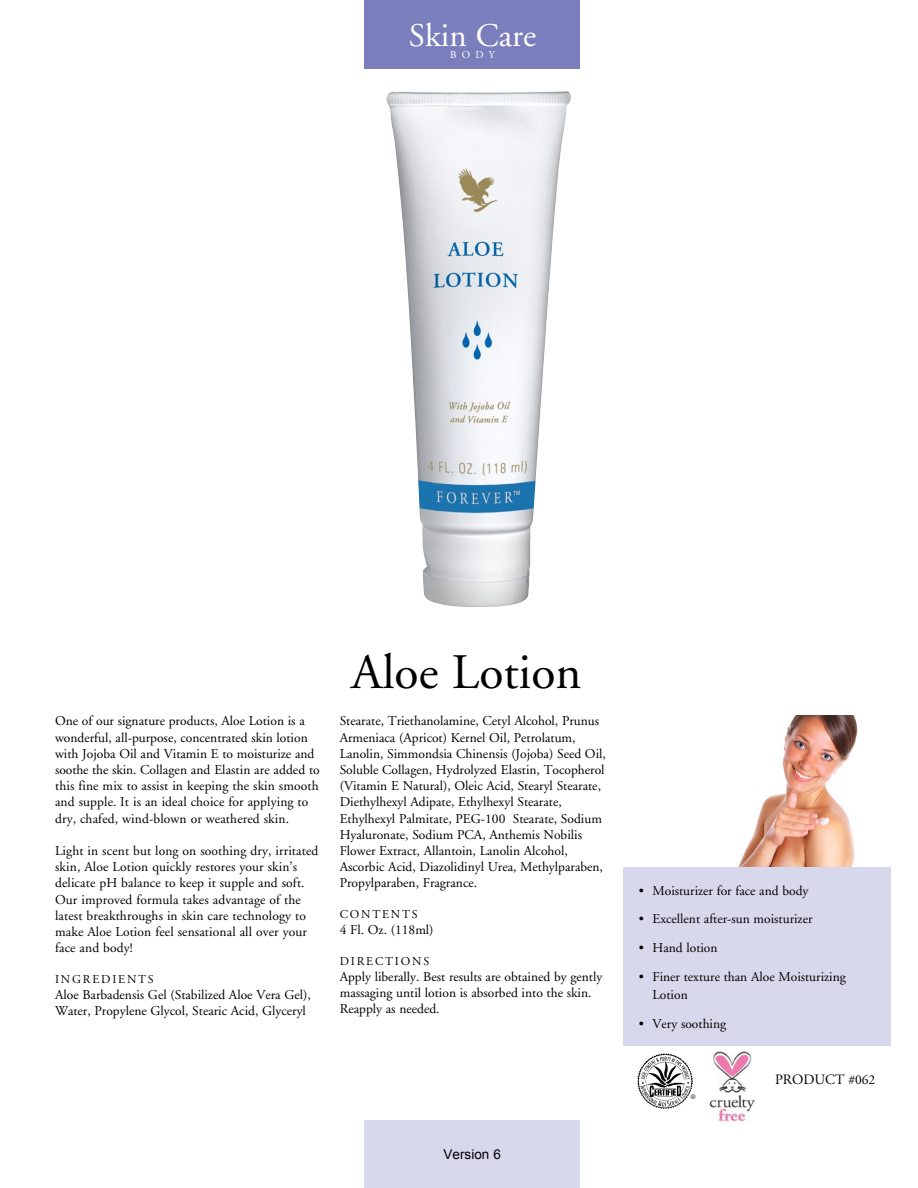
<style>
.page{position:relative;width:918px;height:1188px;background:#fff}
.page>*{position:absolute;margin:0;border:0;box-sizing:border-box;transform-origin:0 0}
.t1{font:49.5px "Adobe Garamond";color:#000}
.t2{font:33px "Adobe Garamond";color:#fff}
.t3{font:14.25px "Adobe Garamond";color:#000}
.t4{font:13.5px/16.2px "Adobe Garamond";color:#000}
.t5{font:13.5px "Arial";color:#000}
.t6{font:12px "Adobe Garamond";letter-spacing:.15em;color:#000}
.t7{font:10.5px "Adobe Garamond";color:#fff}
.t8{font:6.75px "Adobe Garamond";color:#000}
.s1{font-size:13.5px}
</style>
<div class="page">
<img style="left:386px;top:91px;width:185px;height:516px">
<img style="left:738px;top:716px;width:120px;height:151px">
<div style="left:624px;top:867px;width:267px;height:178px;background:#d7d8eb"></div>
<div style="left:364px;top:0;width:216px;height:68px;background:#7b7ebc"></div>
<div style="left:364px;top:1120px;width:216px;height:68px;background:#d7d8eb"></div>
<img style="left:709px;top:1051px;width:46px;height:71px">
<img style="left:638px;top:1053px;width:55px;height:55px">
<h2 class="t2" style="left:409px;top:18px;width:129px">Skin Care</h2>
<p class="t7" style="left:450px;top:49px;width:46px">BODY</p>
<p class="t4" style="left:55px;top:713px;width:266px">One of our signature products, Aloe Lotion is a wonderful, all-purpose, concentrated skin lotion with Jojoba Oil and Vitamin E to moisturize and soothe the skin. Collagen and Elastin are added to this fine mix to assist in keeping the skin smooth and supple. It is an ideal choice for applying to dry, chafed, wind-blown or weathered skin.</p>
<p class="t4" style="left:55px;top:843px;width:265px">Light in scent but long on soothing dry, irritated skin, Aloe Lotion quickly restores your skin’s delicate pH balance to keep it supple and soft.<br>Our improved formula takes advantage of the latest breakthroughs in skin care technology to make Aloe Lotion feel sensational all over your face and body!</p>
<p class="t6" style="left:55px;top:973px;width:100px">INGREDIENTS</p>
<p class="t4" style="left:55px;top:987px;width:257px">Aloe Barbadensis Gel (Stabilized Aloe Vera Gel),<br>Water, Propylene Glycol, Stearic Acid, Glyceryl</p>
<h1 class="t1" style="left:351px;top:645px;width:232px">Aloe Lotion</h1>
<p class="t4" style="left:340px;top:713px;width:268px">Stearate, Triethanolamine, Cetyl Alcohol, Prunus Armeniaca (Apricot) Kernel Oil, Petrolatum, Lanolin, Simmondsia Chinensis (Jojoba) Seed Oil, Soluble Collagen, Hydrolyzed Elastin, Tocopherol (Vitamin E Natural), Oleic Acid, Stearyl Stearate, Diethylhexyl Adipate, Ethylhexyl Stearate, Ethylhexyl Palmitate, PEG-100 Stearate, Sodium Hyaluronate, Sodium PCA, Anthemis Nobilis Flower Extract, Allantoin, Lanolin Alcohol, Ascorbic Acid, Diazolidinyl Urea, Methylparaben, Propylparaben, Fragrance.</p>
<p class="t6" style="left:340px;top:908px;width:79px">CONTENTS</p>
<p class="t4" style="left:340px;top:922px;width:95px">4 Fl. Oz. (118ml)</p>
<p class="t6" style="left:340px;top:955px;width:91px">DIRECTIONS</p>
<p class="t4" style="left:340px;top:969px;width:264px">Apply liberally. Best results are obtained by gently massaging until lotion is absorbed into the skin.<br>Reapply as needed.</p>
<p class="t5" style="left:444px;top:1146px;width:59px">Version 6</p>
<p class="t4" style="left:639px;top:883px;width:171px">• Moisturizer for face and body</p>
<p class="t4" style="left:639px;top:911px;width:175px">• Excellent after-sun moisturizer</p>
<p class="t4" style="left:639px;top:940px;width:80px">• Hand lotion</p>
<p class="t4" style="left:652px;top:968px;width:195px;line-height:18px;text-indent:-14px">• Finer texture than Aloe Moisturizing<br>Lotion</p>
<p class="t4" style="left:639px;top:1016px;width:89px">• Very soothing</p>
<p class="t8" style="left:690px;top:1094px;width:7px">®</p>
<p class="t3" style="left:775px;top:1072px;width:102px">PRODUCT <span class="s1">#062</span></p>
</div>
